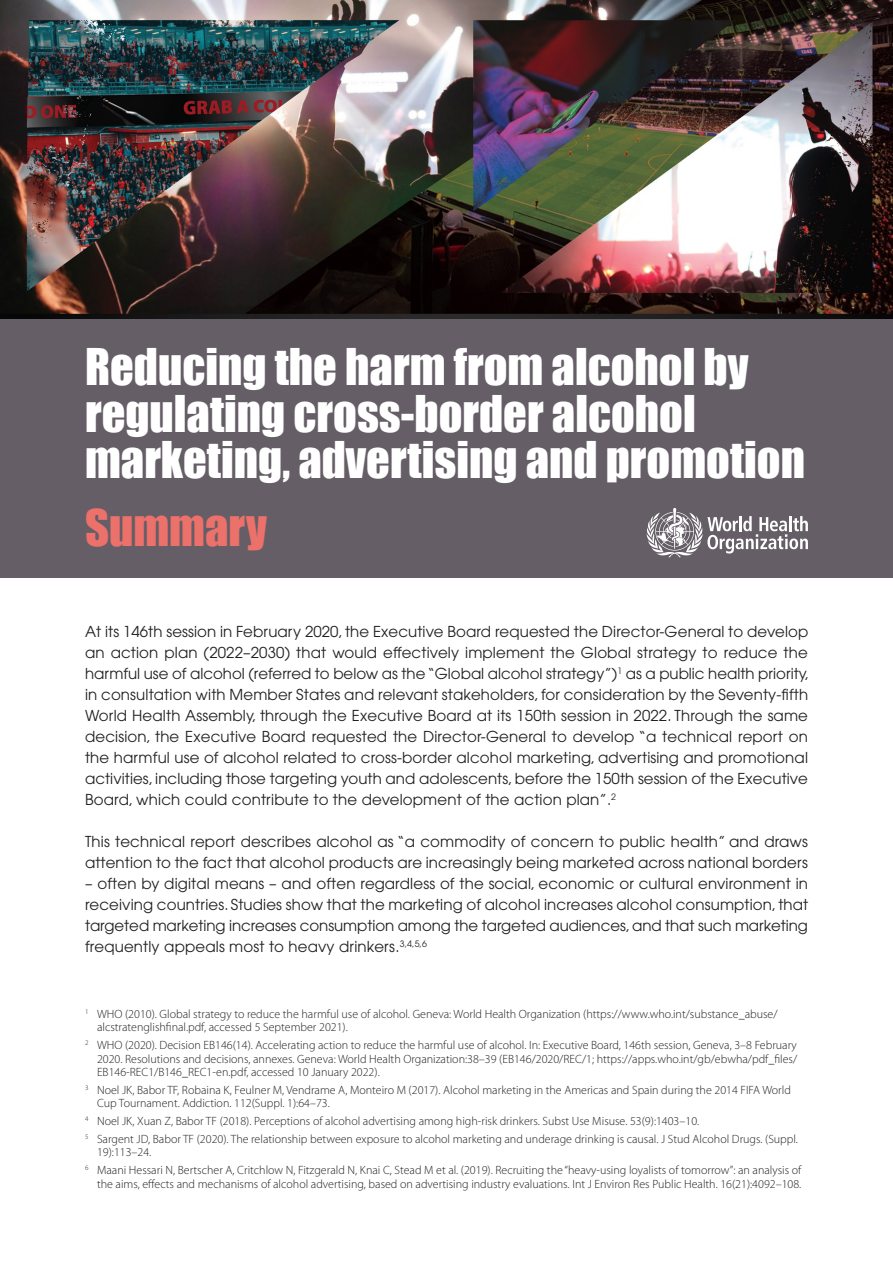
<style>
.page{position:relative;width:893px;height:1263px;background:#fff}
.page>*{position:absolute;margin:0;border:0;box-sizing:border-box;transform-origin:0 0}
.Title_level_1{font:46.5px/46.5px "Impact";color:#fff}
.Title_level_1-2{font:46.5px "Impact";color:#ec716a}
.t1{font:24.45px/26px "Impact";letter-spacing:.01em;color:#fff}
.Body_text{font:15px/21px "Avant Garde";letter-spacing:.01em;color:#231f20;text-align:justify}
.Footnote{font:300 12px/13.5px "Myriad Pro";color:#231f20}
</style>
<div class="page">
<div style="left:0;top:0;width:893px;height:577px;background:#665e67"></div>
<img style="left:0;top:0;width:893px;height:319px">
<svg style="left:646px;top:508px;width:162px;height:49px"></svg>
<p class="Title_level_1" style="left:85px;top:343px;width:721px">Reducing the harm from alcohol by regulating cross-border alcohol marketing, advertising and promotion</p>
<p class="t1" style="left:500px;top:399px;width:330px">Reducing the harm from alcohol by regulating cross-border alcohol marketing, advertising</p>
<p class="Title_level_1-2" style="left:85px;top:492px;width:183px">Summary</p>
<p class="Body_text" style="left:85px;top:621px;width:726px">At its 146th session in February 2020, the Executive Board requested the Director-General to develop an action plan (2022–2030) that would effectively implement the Global strategy to reduce the harmful use of alcohol (referred to below as the “Global alcohol strategy”)<sup>1</sup> as a public health priority, in consultation with Member States and relevant stakeholders, for consideration by the Seventy-fifth World Health Assembly, through the Executive Board at its 150th session in 2022. Through the same decision, the Executive Board requested the Director-General to develop “a technical report on the harmful use of alcohol related to cross-border alcohol marketing, advertising and promotional activities, including those targeting youth and adolescents, before the 150th session of the Executive Board, which could contribute to the development of the action plan”.<sup>2</sup></p>
<p class="Body_text" style="left:85px;top:831px;width:724px">This technical report describes alcohol as “a commodity of concern to public health” and draws attention to the fact that alcohol products are increasingly being marketed across national borders</p>
<p class="Body_text" style="left:85px;top:873px;width:725px">– often by digital means – and often regardless of the social, economic or cultural environment in receiving countries. Studies show that the marketing of alcohol increases alcohol consumption, that targeted marketing increases consumption among the targeted audiences, and that such marketing frequently appeals most to heavy drinkers.<sup>3,4,5,6</sup></p>
<p class="Footnote" style="left:97px;top:1007px;width:682px;text-indent:-12px"><sup>1</sup> WHO (2010). Global strategy to reduce the harmful use of alcohol. Geneva: World Health Organization (https://www.who.int/substance_abuse/ alcstratenglishfinal.pdf, accessed 5 September 2021).</p>
<p class="Footnote" style="left:97px;top:1039px;width:702px;text-align:justify;text-indent:-12px"><sup>2</sup> WHO (2020). Decision EB146(14). Accelerating action to reduce the harmful use of alcohol. In: Executive Board, 146th session, Geneva, 3–8 February 2020. Resolutions and decisions, annexes. Geneva: World Health Organization:38–39 (EB146/2020/REC/1; https://apps.who.int/gb/ebwha/pdf_files/ EB146-REC1/B146_REC1-en.pdf, accessed 10 January 2022).</p>
<p class="Footnote" style="left:97px;top:1083px;width:695px;text-indent:-12px"><sup>3</sup> Noel JK, Babor TF, Robaina K, Feulner M, Vendrame A, Monteiro M (2017). Alcohol marketing in the Americas and Spain during the 2014 FIFA World<br>Cup Tournament. Addiction. 112(Suppl. 1):64–73.</p>
<p class="Footnote" style="left:85px;top:1115px;width:616px"><sup>4</sup> Noel JK, Xuan Z, Babor TF (2018). Perceptions of alcohol advertising among high-risk drinkers. Subst Use Misuse. 53(9):1403–10.</p>
<p class="Footnote" style="left:97px;top:1132px;width:702px;text-indent:-12px"><sup>5</sup> Sargent JD, Babor TF (2020). The relationship between exposure to alcohol marketing and underage drinking is causal. J Stud Alcohol Drugs. (Suppl.<br>19):113–24.</p>
<p class="Footnote" style="left:85px;top:1164px;width:718px;text-align:right"><sup>6</sup> Maani Hessari N, Bertscher A, Critchlow N, Fitzgerald N, Knai C, Stead M et al. (2019). Recruiting the “heavy-using loyalists of tomorrow”: an analysis of the aims, effects and mechanisms of alcohol advertising, based on advertising industry evaluations. Int J Environ Res Public Health. 16(21):4092–108.</p>
</div>
